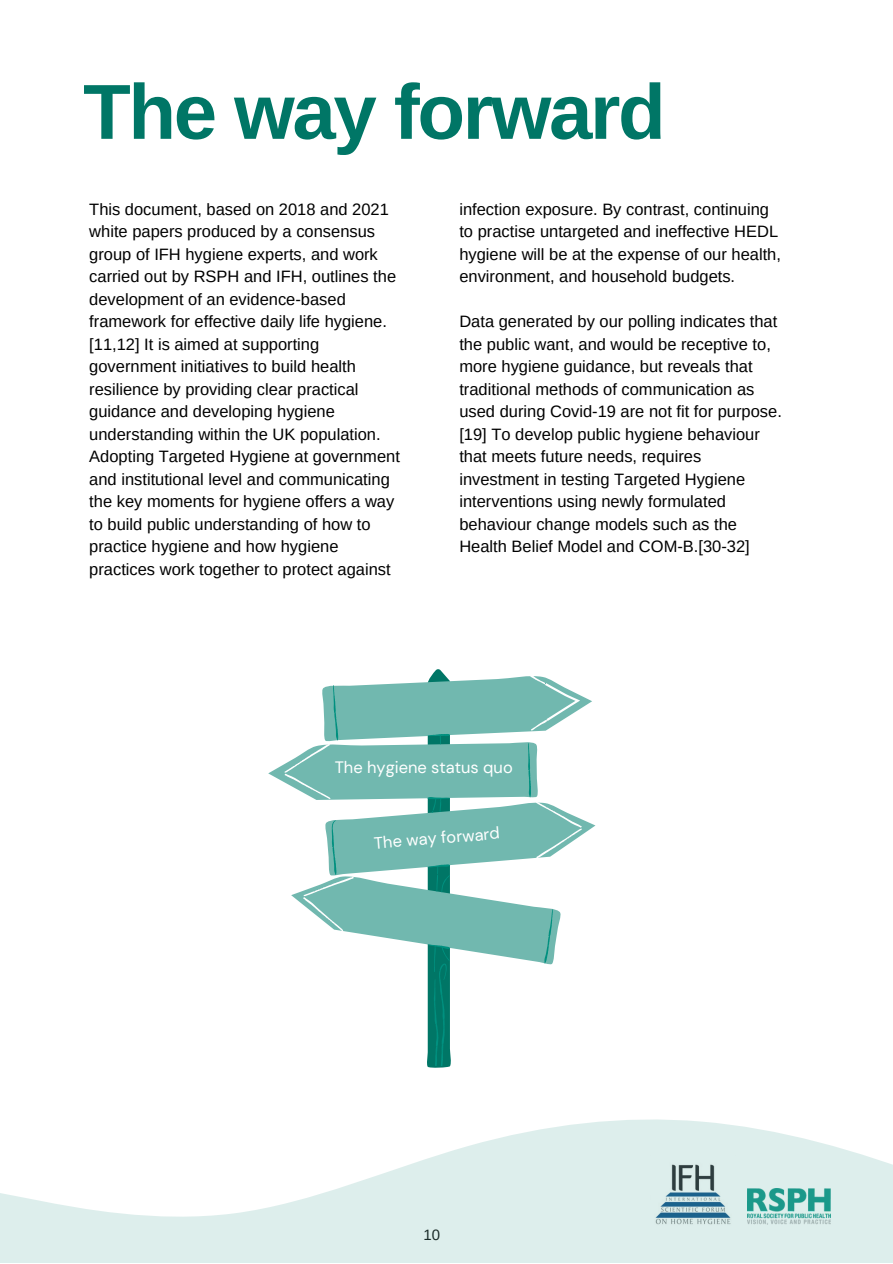
<style>
.page{position:relative;width:893px;height:1264px;background:#fff}
.page>*{position:absolute;margin:0;border:0;box-sizing:border-box;transform-origin:0 0}
.t1{font:700 78px "Arimo";letter-spacing:-.03em;color:#007666}
.t2{font:16.5px/22.5px "Arimo";color:#000}
.t3{font:16.5px "DM Sans";color:#fff}
.t4{font:15px "Arimo";color:#000}
</style>
<div class="page">
<svg style="left:427px;top:669px;width:24px;height:399px"></svg>
<svg style="left:284px;top:674px;width:297px;height:257px"></svg>
<svg style="left:332px;top:685px;width:221px;height:380px;fill:#71b8af"></svg>
<svg style="left:0;top:1119px;width:892px;height:143px;fill:#ddeeec"></svg>
<h1 class="t1" style="left:83px;top:68px;width:584px">The way forward</h1>
<p class="t2" style="left:89px;top:198px;width:312px">This document, based on 2018 and 2021 white papers produced by a consensus group of IFH hygiene experts, and work carried out by RSPH and IFH, outlines the development of an evidence-based framework for effective daily life hygiene. [11,12] It is aimed at supporting government initiatives to build health resilience by providing clear practical guidance and developing hygiene understanding within the UK population.<br>Adopting Targeted Hygiene at government and institutional level and communicating the key moments for hygiene offers a way to build public understanding of how to practice hygiene and how hygiene practices work together to protect against</p>
<p class="t2" style="left:459px;top:198px;width:323px">infection exposure. By contrast, continuing to practise untargeted and ineffective HEDL hygiene will be at the expense of our health, environment, and household budgets.</p>
<p class="t2" style="left:459px;top:310px;width:324px">Data generated by our polling indicates that the public want, and would be receptive to, more hygiene guidance, but reveals that traditional methods of communication as used during Covid-19 are not fit for purpose. [19] To develop public hygiene behaviour that meets future needs, requires investment in testing Targeted Hygiene interventions using newly formulated behaviour change models such as the Health Belief Model and COM-B.[30-32]</p>
<p class="t3" style="left:334px;top:757px;width:179px">The hygiene status quo</p>
<p class="t3" style="left:373px;top:833px;width:128px;rotate:-5deg">The way forward</p>
<p class="t4" style="left:423px;top:1226px;width:18px">10</p>
</div>
